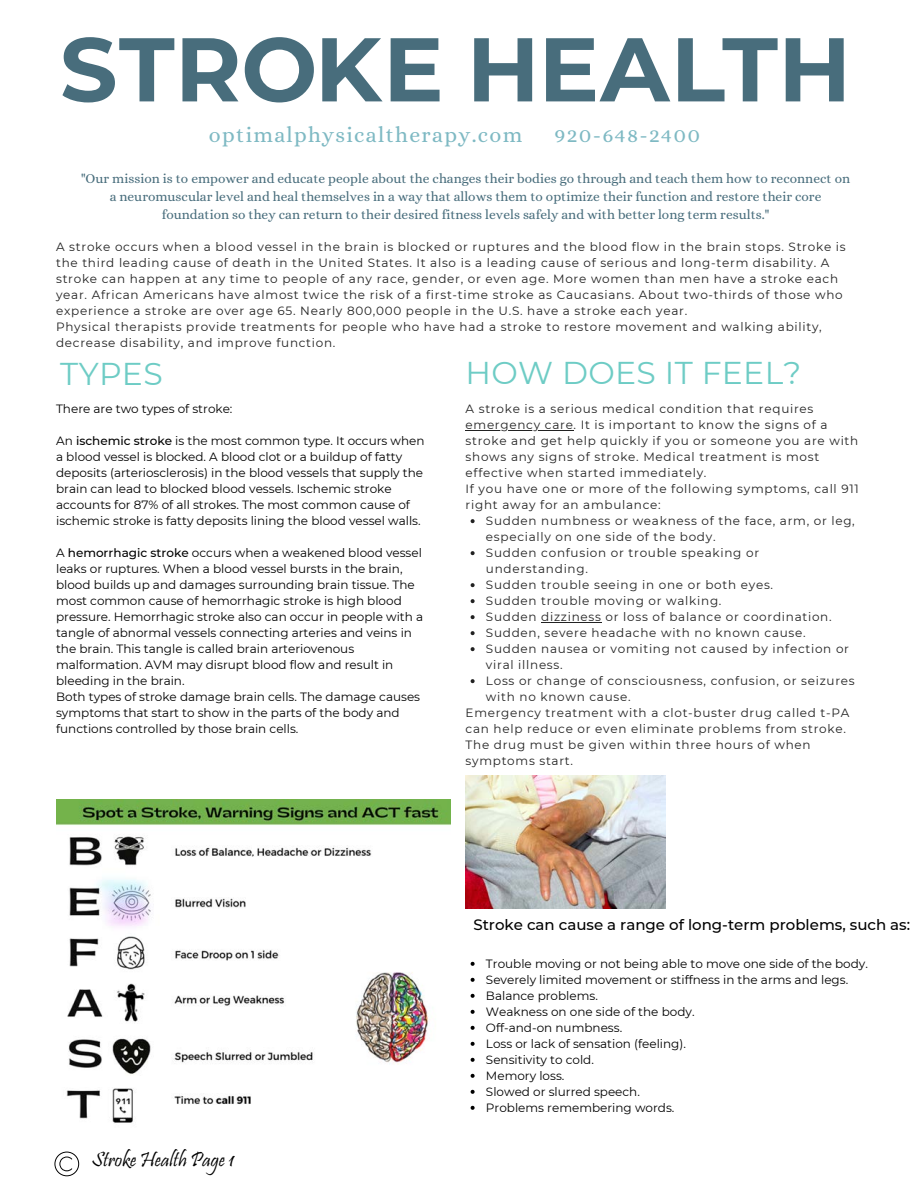
<style>
.page{position:relative;width:918px;height:1188px;background:#fff}
.page>*{position:absolute;margin:0;border:0;box-sizing:border-box;transform-origin:0 0}
.t1{font:700 90.3px "Montserrat";letter-spacing:.005em;color:#486d7c}
.t2{font:31.5px "Montserrat";letter-spacing:.01em;color:#6eccc5}
.t3{font:21.75px "Alice";letter-spacing:.06em;color:#7eb9c3}
.t4{font:21px "Pristina";color:#000}
.t5{font:500 15px "Montserrat";color:#000}
.t6{font:13.5px/18px "Alice";color:#486d7c;text-align:center}
.t7{font:12px/16px "Montserrat";letter-spacing:.06em;color:#222}
.t8{font:12px/16px "Montserrat";color:#000}
.s1{font-weight:500}
</style>
<div class="page">
<img style="left:56px;top:799px;width:395px;height:324px">
<img style="left:466px;top:776px;width:200px;height:133px">
<svg style="left:471px;top:519px;width:4px;height:4px"></svg>
<svg style="left:471px;top:551px;width:4px;height:4px"></svg>
<svg style="left:471px;top:583px;width:4px;height:4px"></svg>
<svg style="left:471px;top:599px;width:4px;height:4px"></svg>
<svg style="left:471px;top:615px;width:4px;height:4px"></svg>
<hr style="left:541px;top:622px;width:61px;height:1px;background:#222">
<svg style="left:471px;top:631px;width:4px;height:4px"></svg>
<svg style="left:471px;top:647px;width:4px;height:4px"></svg>
<svg style="left:471px;top:679px;width:4px;height:4px"></svg>
<hr style="left:466px;top:430px;width:108px;height:1px;background:#222">
<svg style="left:471px;top:962px;width:4px;height:4px"></svg>
<svg style="left:471px;top:978px;width:4px;height:4px"></svg>
<svg style="left:471px;top:994px;width:4px;height:4px"></svg>
<svg style="left:471px;top:1010px;width:4px;height:4px"></svg>
<svg style="left:471px;top:1026px;width:4px;height:4px"></svg>
<svg style="left:471px;top:1042px;width:4px;height:4px"></svg>
<svg style="left:471px;top:1058px;width:4px;height:4px"></svg>
<svg style="left:471px;top:1074px;width:4px;height:4px"></svg>
<svg style="left:471px;top:1090px;width:4px;height:4px"></svg>
<svg style="left:471px;top:1106px;width:4px;height:4px"></svg>
<svg style="left:54px;top:1152px;width:25px;height:24px"></svg>
<p class="t1" style="left:60px;top:4px;width:793px">STROKE HEALTH</p>
<p class="t3" style="left:209px;top:123px;width:315px">optimalphysicaltherapy.com</p>
<p class="t3" style="left:554px;top:123px;width:147px">920-648-2400</p>
<p class="t6" style="left:81px;top:169px;width:771px">"Our mission is to empower and educate people about the changes their bodies go through and teach them how to reconnect on a neuromuscular level and heal themselves in a way that allows them to optimize their function and restore their core foundation so they can return to their desired fitness levels safely and with better long term results."</p>
<p class="t7" style="left:56px;top:239px;width:791px">A stroke occurs when a blood vessel in the brain is blocked or ruptures and the blood flow in the brain stops. Stroke is the third leading cause of death in the United States. It also is a leading cause of serious and long-term disability. A stroke can happen at any time to people of any race, gender, or even age. More women than men have a stroke each year. African Americans have almost twice the risk of a first-time stroke as Caucasians. About two-thirds of those who experience a stroke are over age 65. Nearly 800,000 people in the U.S. have a stroke each year.</p>
<p class="t7" style="left:56px;top:319px;width:767px">Physical therapists provide treatments for people who have had a stroke to restore movement and walking ability, decrease disability, and improve function.</p>
<p class="t2" style="left:60px;top:352px;width:104px">TYPES</p>
<p class="t2" style="left:466px;top:351px;width:337px">HOW DOES IT FEEL?</p>
<p class="t8" style="left:56px;top:400px;width:178px">There are two types of stroke:</p>
<p class="t8" style="left:56px;top:432px;width:370px">An <span class="s1">ischemic stroke</span> is the most common type. It occurs when a blood vessel is blocked. A blood clot or a buildup of fatty deposits (arteriosclerosis) in the blood vessels that supply the brain can lead to blocked blood vessels. Ischemic stroke accounts for 87% of all strokes. The most common cause of ischemic stroke is fatty deposits lining the blood vessel walls.</p>
<p class="t8" style="left:56px;top:544px;width:369px">A <span class="s1">hemorrhagic stroke</span> occurs when a weakened blood vessel leaks or ruptures. When a blood vessel bursts in the brain, blood builds up and damages surrounding brain tissue. The most common cause of hemorrhagic stroke is high blood pressure. Hemorrhagic stroke also can occur in people with a tangle of abnormal vessels connecting arteries and veins in the brain. This tangle is called brain arteriovenous malformation. AVM may disrupt blood flow and result in bleeding in the brain.</p>
<p class="t8" style="left:56px;top:688px;width:366px">Both types of stroke damage brain cells. The damage causes symptoms that start to show in the parts of the body and functions controlled by those brain cells.</p>
<p class="t7" style="left:466px;top:400px;width:394px">A stroke is a serious medical condition that requires emergency care. It is important to know the signs of a stroke and get help quickly if you or someone you are with shows any signs of stroke. Medical treatment is most effective when started immediately.</p>
<p class="t7" style="left:466px;top:480px;width:395px">If you have one or more of the following symptoms, call 911 right away for an ambulance:</p>
<p class="t7" style="left:486px;top:512px;width:370px">Sudden numbness or weakness of the face, arm, or leg, especially on one side of the body.</p>
<p class="t7" style="left:486px;top:544px;width:275px">Sudden confusion or trouble speaking or understanding.</p>
<p class="t7" style="left:486px;top:576px;width:289px">Sudden trouble seeing in one or both eyes.</p>
<p class="t7" style="left:486px;top:592px;width:237px">Sudden trouble moving or walking.</p>
<p class="t7" style="left:486px;top:608px;width:347px">Sudden dizziness or loss of balance or coordination.</p>
<p class="t7" style="left:486px;top:624px;width:321px">Sudden, severe headache with no known cause.</p>
<p class="t7" style="left:486px;top:640px;width:365px">Sudden nausea or vomiting not caused by infection or viral illness.</p>
<p class="t7" style="left:486px;top:672px;width:370px">Loss or change of consciousness, confusion, or seizures with no known cause.</p>
<p class="t7" style="left:466px;top:704px;width:385px">Emergency treatment with a clot-buster drug called t-PA can help reduce or even eliminate problems from stroke.<br>The drug must be given within three hours of when symptoms start.</p>
<p class="t4" style="left:92px;top:1148px;width:144px">Stroke Health Page 1</p>
<p class="t5" style="left:473px;top:914px;width:438px">Stroke can cause a range of long-term problems, such as:</p>
<p class="t8" style="left:486px;top:955px;width:383px">Trouble moving or not being able to move one side of the body.</p>
<p class="t8" style="left:486px;top:971px;width:364px">Severely limited movement or stiffness in the arms and legs.</p>
<p class="t8" style="left:486px;top:987px;width:113px">Balance problems.</p>
<p class="t8" style="left:486px;top:1003px;width:210px">Weakness on one side of the body.</p>
<p class="t8" style="left:486px;top:1019px;width:138px">Off-and-on numbness.</p>
<p class="t8" style="left:486px;top:1035px;width:202px">Loss or lack of sensation (feeling).</p>
<p class="t8" style="left:486px;top:1051px;width:109px">Sensitivity to cold.</p>
<p class="t8" style="left:486px;top:1067px;width:80px">Memory loss.</p>
<p class="t8" style="left:486px;top:1083px;width:155px">Slowed or slurred speech.</p>
<p class="t8" style="left:486px;top:1099px;width:190px">Problems remembering words.</p>
</div>
